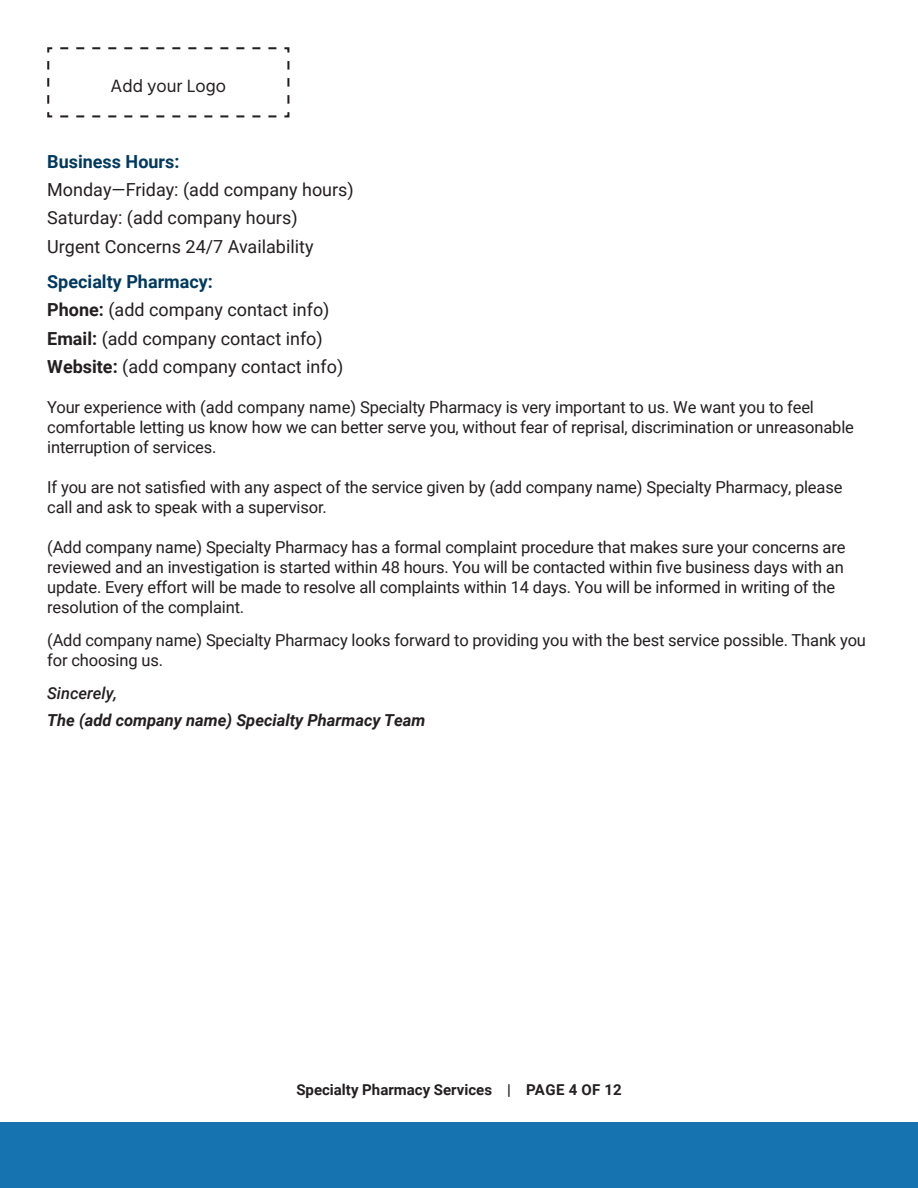
<style>
.page{position:relative;width:918px;height:1188px;background:#fff}
.page>*{position:absolute;margin:0;border:0;box-sizing:border-box;transform-origin:0 0}
.t1{font:18.15px "Hind";color:#231f20}
.Text_Below_Subheader{font:18px "Roboto";color:#231f20}
.Text_Below_Subheader-2{font:700 18px "Roboto";color:#00395f}
.Text_Below_Subheader-3{font:16.5px/20px "Roboto";letter-spacing:-.01em;color:#231f20}
.Text_Below_Subheader-4{font:italic 700 16.5px "Roboto";color:#231f20}
.Text_Below_Subheader-5{font:italic 500 16.5px "Roboto";color:#231f20}
.t2{font:700 15px "Roboto";color:#231f20}
.s1{font-weight:700}
</style>
<div class="page">
<div style="left:0;top:1122px;width:918px;height:66px;background:#1773af"></div>
<svg style="left:47px;top:47px;width:243px;height:71px"></svg>
<p class="t1" style="left:111px;top:74px;width:117px">Add your Logo</p>
<p class="Text_Below_Subheader-2" style="left:47px;top:149px;width:134px">Business Hours:</p>
<p class="Text_Below_Subheader" style="left:47px;top:177px;width:308px">Monday—Friday: (add company hours)</p>
<p class="Text_Below_Subheader" style="left:47px;top:205px;width:252px">Saturday: (add company hours)</p>
<p class="Text_Below_Subheader" style="left:47px;top:234px;width:268px">Urgent Concerns 24/7 Availability</p>
<p class="Text_Below_Subheader-2" style="left:47px;top:269px;width:167px">Specialty Pharmacy:</p>
<p class="Text_Below_Subheader" style="left:47px;top:297px;width:284px"><span class="s1">Phone:</span> (add company contact info)</p>
<p class="Text_Below_Subheader" style="left:47px;top:326px;width:277px"><span class="s1">Email:</span> (add company contact info)</p>
<p class="Text_Below_Subheader" style="left:47px;top:354px;width:298px"><span class="s1">Website:</span> (add company contact info)</p>
<p class="Text_Below_Subheader-3" style="left:47px;top:397px;width:808px">Your experience with (add company name) Specialty Pharmacy is very important to us. We want you to feel comfortable letting us know how we can better serve you, without fear of reprisal, discrimination or unreasonable interruption of services.</p>
<p class="Text_Below_Subheader-3" style="left:47px;top:477px;width:797px">If you are not satisfied with any aspect of the service given by (add company name) Specialty Pharmacy, please call and ask to speak with a supervisor.</p>
<p class="Text_Below_Subheader-3" style="left:47px;top:537px;width:800px">(Add company name) Specialty Pharmacy has a formal complaint procedure that makes sure your concerns are reviewed and an investigation is started within 48 hours. You will be contacted within five business days with an update. Every effort will be made to resolve all complaints within 14 days. You will be informed in writing of the resolution of the complaint.</p>
<p class="Text_Below_Subheader-3" style="left:47px;top:630px;width:820px">(Add company name) Specialty Pharmacy looks forward to providing you with the best service possible. Thank you for choosing us.</p>
<p class="Text_Below_Subheader-5" style="left:47px;top:682px;width:71px">Sincerely,</p>
<p class="Text_Below_Subheader-4" style="left:47px;top:709px;width:380px">The (add company name) Specialty Pharmacy Team</p>
<p class="t2" style="left:296px;top:1079px;width:327px">Specialty Pharmacy Services | PAGE 4 OF 12</p>
</div>
